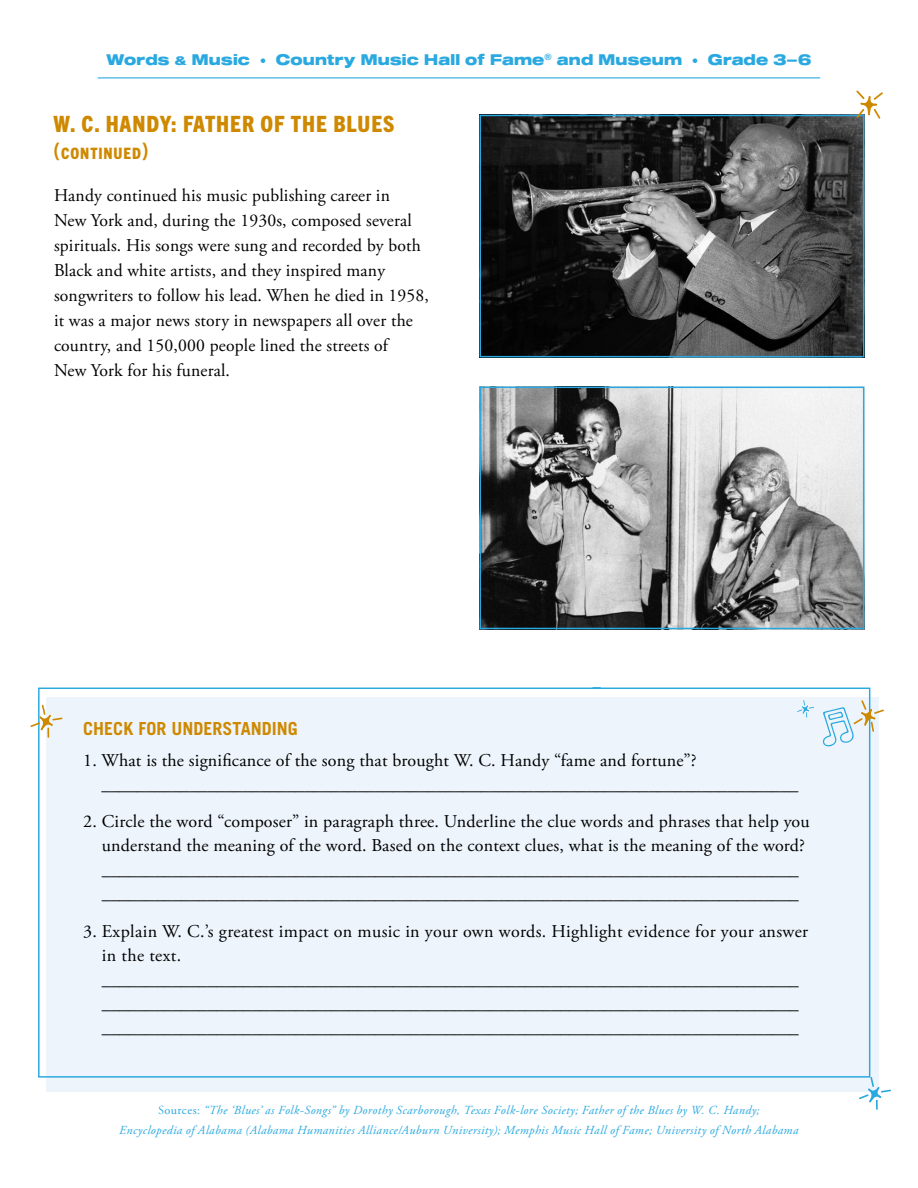
<style>
.page{position:relative;width:918px;height:1188px;background:#fff}
.page>*{position:absolute;margin:0;border:0;box-sizing:border-box;transform-origin:0 0}
.t1{font:800 condensed 22.5px "Trade Gothic Next LT Pro";letter-spacing:.04em;color:#ce8900}
.t2{font:18px/24px "Adobe Garamond Pro";letter-spacing:.01em;color:#000}
.t3{font:700 18px "Trade Gothic";color:#ce8900}
.t4{font:800 condensed 15.75px "Trade Gothic Next LT Pro";letter-spacing:.055em;color:#ce8900}
.t5{font:15px "Sequel 100 Wide 85";letter-spacing:.015em;color:#2aa9e0}
.t6{font:italic 12.3px/19.5px "Adobe Garamond Pro";letter-spacing:.035em;color:#2aa9e0;text-align:center}
.s1{font-size:12px}
.s2{font-size:22.5px}
.s3{font-style:normal}
</style>
<div class="page">
<hr style="left:98px;top:77px;width:722px;height:1px;background:#2aa9e0">
<img style="left:483px;top:118px;width:378px;height:236px">
<div style="left:480px;top:115px;width:384px;height:242px;border:2px solid #2aa9e0"></div>
<img style="left:483px;top:390px;width:378px;height:236px">
<div style="left:480px;top:387px;width:384px;height:242px;border:2px solid #2aa9e0"></div>
<svg style="left:856px;top:90px;width:27px;height:29px"></svg>
<div style="left:46px;top:697px;width:833px;height:395px;background:#edf4fb"></div>
<svg style="left:38px;top:687px;width:833px;height:391px"></svg>
<svg style="left:30px;top:705px;width:32px;height:33px"></svg>
<svg style="left:859px;top:1077px;width:32px;height:33px"></svg>
<svg style="left:797px;top:700px;width:17px;height:18px"></svg>
<svg style="left:823px;top:700px;width:61px;height:46px"></svg>
<p class="t5" style="left:107px;top:49px;width:706px">Words <span class="s1">&amp;</span> Music <span class="s1">•</span> Country Music Hall of Fame<sup>®</sup> and Museum <span class="s1">•</span> Grade 3–6</p>
<p class="t1" style="left:54px;top:109px;width:342px">W. C. HANDY: FATHER OF THE BLUES</p>
<p class="t4" style="left:54px;top:143px;width:97px"><span class="s2">(</span>CONTINUED<span class="s2">)</span></p>
<p class="t2" style="left:54px;top:184px;width:376px;line-height:24.9px">Handy continued his music publishing career in<br>New York and, during the 1930s, composed several spirituals. His songs were sung and recorded by both Black and white artists, and they inspired many songwriters to follow his lead. When he died in 1958, it was a major news story in newspapers all over the country, and 150,000 people lined the streets of<br>New York for his funeral.</p>
<p class="t3" style="left:83px;top:718px;width:216px">CHECK FOR UNDERSTANDING</p>
<p class="t2" style="left:102px;top:749px;width:698px;text-indent:-18px">1. What is the significance of the song that brought W. C. Handy “fame and fortune”? _______________________________________________________________________________</p>
<p class="t2" style="left:102px;top:810px;width:709px;text-indent:-19px">2. Circle the word “composer” in paragraph three. Underline the clue words and phrases that help you understand the meaning of the word. Based on the context clues, what is the meaning of the word? _______________________________________________________________________________ _______________________________________________________________________________</p>
<p class="t2" style="left:102px;top:920px;width:708px;text-indent:-19px">3. Explain W. C.’s greatest impact on music in your own words. Highlight evidence for your answer in the text. _______________________________________________________________________________ _______________________________________________________________________________ _______________________________________________________________________________</p>
<p class="t6" style="left:119px;top:1101px;width:681px"><span class="s3">Sources:</span> “The ‘Blues’ as Folk-Songs” by Dorothy Scarborough, Texas Folk-lore Society; Father of the Blues by W. C. Handy;<br>Encyclopedia of Alabama (Alabama Humanities Alliance/Auburn University); Memphis Music Hall of Fame; University of North Alabama</p>
</div>
